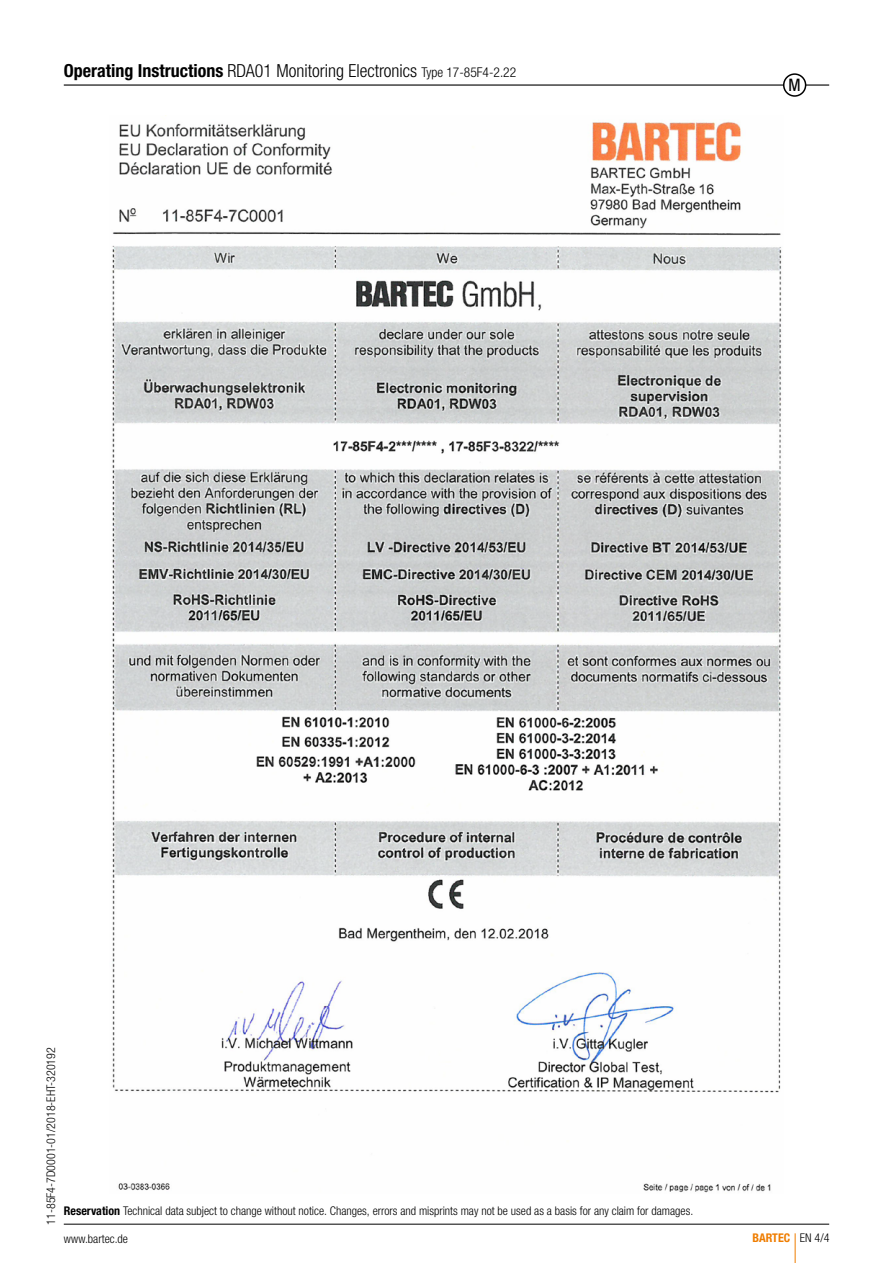
<style>
.page{position:relative;width:893px;height:1263px;background:#fff}
.page>*{position:absolute;margin:0;border:0;box-sizing:border-box;transform-origin:0 0}
.t1{font:300 condensed 18px "Helvetica Neue LTW1 G";color:#000}
.t2{font:condensed 17.25px "Helvetica Neue LTW1 G";color:#000}
.t3{font:300 condensed 12px "Helvetica Neue LTW1 G";color:#000}
.t4{font:700 condensed 12px "Helvetica Neue LTW1 G";color:#ef7d00}
.s1{font-weight:700}
.s2{font-size:13.5px}
.s3{font-weight:300;color:#000}
</style>
<div class="page">
<hr style="left:64px;top:84px;width:765px;height:2px;background:#000">
<hr style="left:64px;top:1224px;width:765px;height:1px;background:#000">
<img style="left:112px;top:121px;width:670px;height:1072px">
<hr style="left:795px;top:1233px;width:1px;height:30px;background:#ef7d00">
<div style="left:784px;top:74px;width:22px;height:22px;background:#fff;border-radius:50%"></div>
<div style="left:783px;top:73px;width:23px;height:24px;border:2px solid #000;border-radius:50%"></div>
<h1 class="t1" style="left:64px;top:60px;width:454px"><span class="s1">Operating Instructions</span> RDA01 Monitoring Electronics <span class="s2">Type 17-85F4-2.22</span></h1>
<h2 class="t2" style="left:789px;top:75px;width:14px">M</h2>
<p class="t3" style="left:44px;top:1225px;width:179px;rotate:-90deg">11-85F4-7D0001-01/2018-EHT-320192</p>
<p class="t3" style="left:64px;top:1204px;width:631px"><span class="s1">Reservation</span> Technical data subject to change without notice. Changes, errors and misprints may not be used as a basis for any claim for damages.</p>
<p class="t3" style="left:64px;top:1231px;width:66px">www.bartec.de</p>
<p class="t4" style="left:752px;top:1231px;width:78px">BARTEC <span class="s3">EN 4/4</span></p>
</div>
